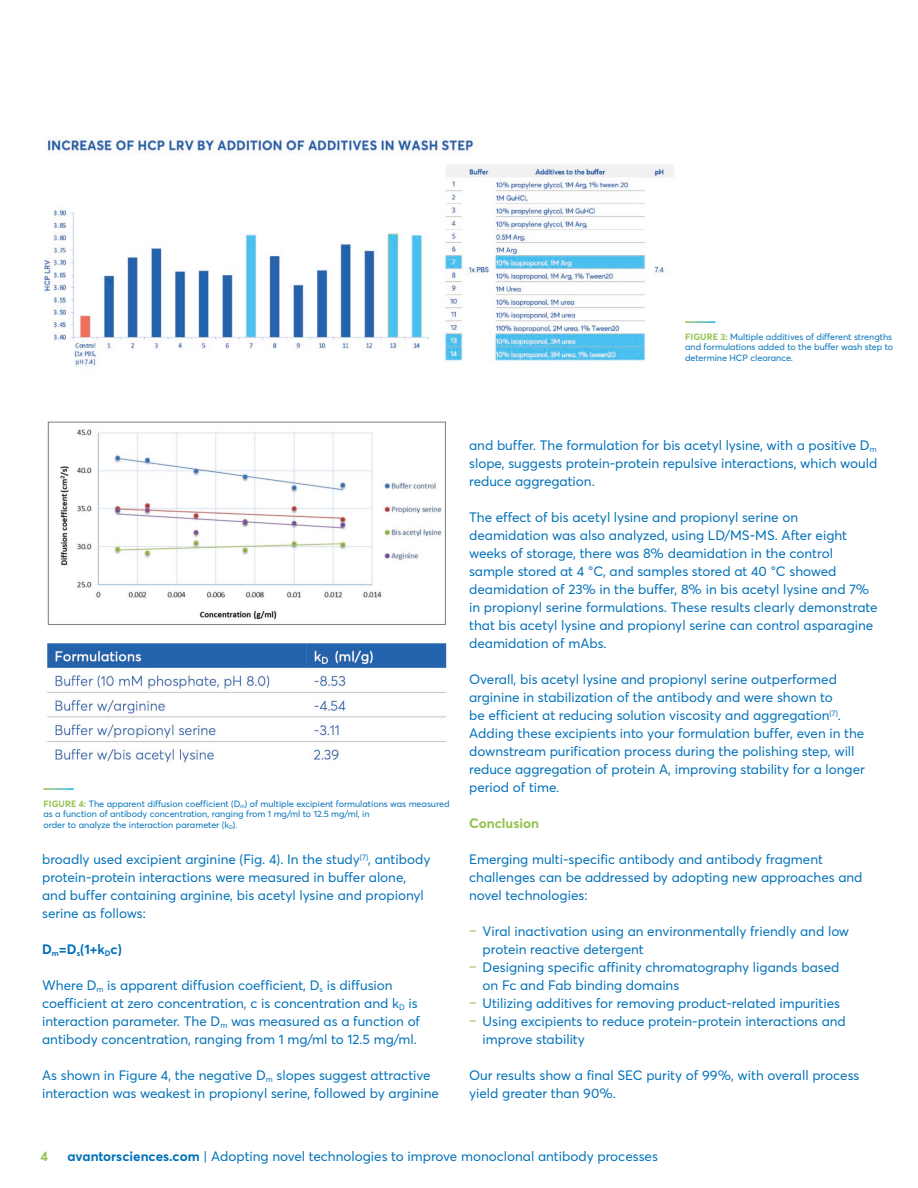
<style>
.page{position:relative;width:918px;height:1188px;background:#fff}
.page>*{position:absolute;margin:0;border:0;box-sizing:border-box;transform-origin:0 0}
.t1{font:13.5px/18px "Averta";color:#0071b9}
.t2{font:700 13.5px "Averta";color:#0071b9}
.t3{font:700 13.5px "Averta";color:#91c24b}
.t4{font:9px/10.5px "Averta";color:#0071b9;text-align:justify}
.s1{font-weight:700;color:#91c24b}
.s2{color:#91c24b}
.s3{font-weight:700}
</style>
<div class="page">
<img style="left:43px;top:137px;width:631px;height:230px">
<img style="left:47px;top:421px;width:400px;height:343px">
<p class="t4" style="left:685px;top:331px;width:210px"><span class="s1">FIGURE 3:</span> Multiple additives of different strengths and formulations added to the buffer wash step to determine HCP clearance.</p>
<p class="t4" style="left:43px;top:798px;width:408px;text-align:left"><span class="s1">FIGURE 4:</span> The apparent diffusion coefficient (D<sub>m</sub>) of multiple excipient formulations was measured as a function of antibody concentration, ranging from 1 mg/ml to 12.5 mg/ml, in<br>order to analyze the interaction parameter (k<sub>D</sub>).</p>
<p class="t1" style="left:42px;top:850px;width:390px">broadly used excipient arginine (Fig. 4). In the study<sup>(7)</sup>, antibody protein-protein interactions were measured in buffer alone, and buffer containing arginine, bis acetyl lysine and propionyl serine as follows:</p>
<p class="t2" style="left:42px;top:940px;width:81px">D<sub>m</sub>=D<sub>s</sub>(1+k<sub>D</sub>c)</p>
<p class="t1" style="left:42px;top:976px;width:380px">Where D<sub>m</sub> is apparent diffusion coefficient, D<sub>s</sub> is diffusion coefficient at zero concentration, c is concentration and k<sub>D</sub> is interaction parameter. The D<sub>m</sub> was measured as a function of antibody concentration, ranging from 1 mg/ml to 12.5 mg/ml.</p>
<p class="t1" style="left:42px;top:1066px;width:398px">As shown in Figure 4, the negative D<sub>m</sub> slopes suggest attractive interaction was weakest in propionyl serine, followed by arginine</p>
<p class="t1" style="left:469px;top:436px;width:410px;text-align:justify">and buffer. The formulation for bis acetyl lysine, with a positive D<sub>m </sub>slope, suggests protein-protein repulsive interactions, which would reduce aggregation.</p>
<p class="t1" style="left:469px;top:508px;width:410px">The effect of bis acetyl lysine and propionyl serine on deamidation was also analyzed, using LD/MS-MS. After eight weeks of storage, there was 8% deamidation in the control sample stored at 4 °C, and samples stored at 40 °C showed deamidation of 23% in the buffer, 8% in bis acetyl lysine and 7% in propionyl serine formulations. These results clearly demonstrate that bis acetyl lysine and propionyl serine can control asparagine deamidation of mAbs.</p>
<p class="t1" style="left:469px;top:670px;width:397px">Overall, bis acetyl lysine and propionyl serine outperformed arginine in stabilization of the antibody and were shown to<br>be efficient at reducing solution viscosity and aggregation<sup>(7)</sup>.<br>Adding these excipients into your formulation buffer, even in the downstream purification process during the polishing step, will reduce aggregation of protein A, improving stability for a longer period of time.</p>
<p class="t3" style="left:469px;top:814px;width:71px">Conclusion</p>
<p class="t1" style="left:469px;top:850px;width:395px">Emerging multi-specific antibody and antibody fragment challenges can be addressed by adopting new approaches and novel technologies:</p>
<p class="t1" style="left:483px;top:922px;width:368px;text-indent:-14px"><span class="s2">–</span> Viral inactivation using an environmentally friendly and low protein reactive detergent</p>
<p class="t1" style="left:483px;top:958px;width:358px;text-indent:-14px"><span class="s2">–</span> Designing specific affinity chromatography ligands based on Fc and Fab binding domains</p>
<p class="t1" style="left:469px;top:994px;width:372px"><span class="s2">–</span> Utilizing additives for removing product-related impurities</p>
<p class="t1" style="left:483px;top:1012px;width:365px;text-indent:-14px"><span class="s2">–</span> Using excipients to reduce protein-protein interactions and improve stability</p>
<p class="t1" style="left:469px;top:1066px;width:392px">Our results show a final SEC purity of 99%, with overall process yield greater than 90%.</p>
<p class="t3" style="left:40px;top:1146px;width:9px">4</p>
<p class="t1" style="left:68px;top:1146px;width:592px"><span class="s3">avantorsciences.com</span> | Adopting novel technologies to improve monoclonal antibody processes</p>
</div>
